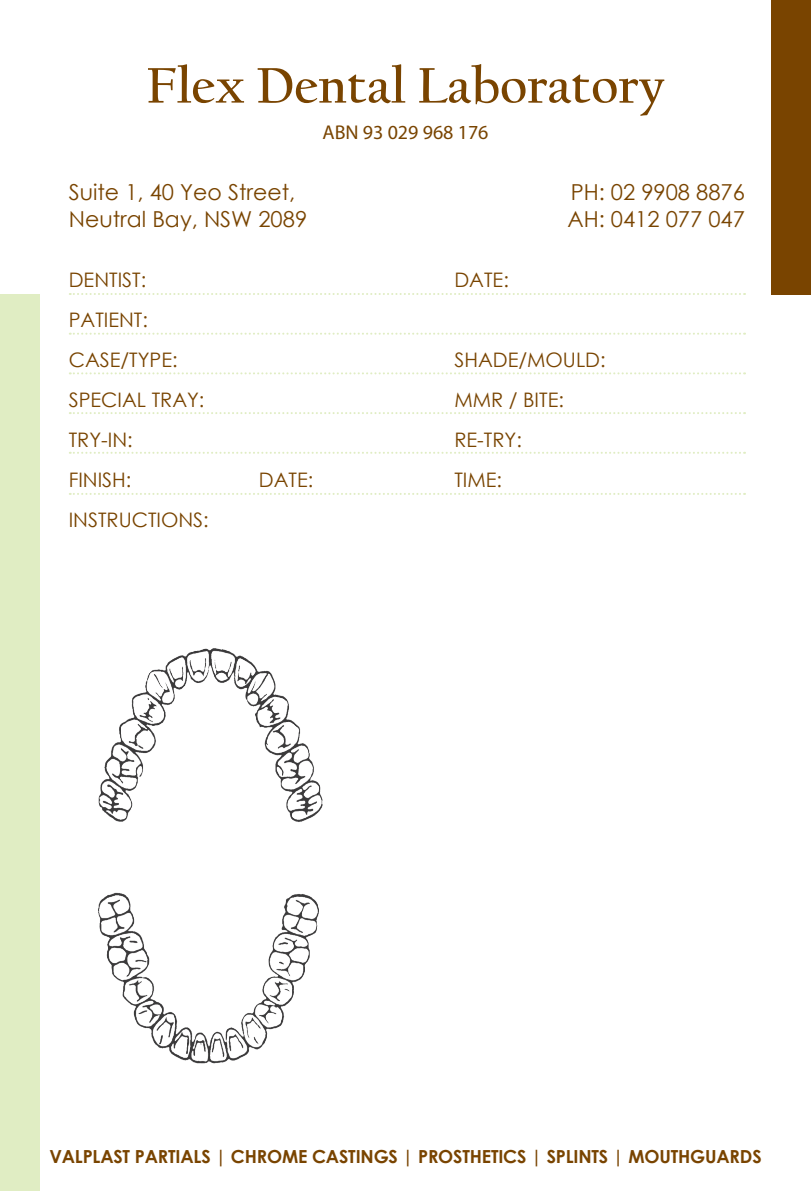
<style>
.page{position:relative;width:811px;height:1191px;background:#fff}
.page>*{position:absolute;margin:0;border:0;box-sizing:border-box;transform-origin:0 0}
.t1{font:700 52px "Californian FB";color:#794400}
.t2{font:22px "Century Gothic";color:#794400}
.t3{font:20px "Century Gothic";color:#794400}
.t4{font:20px "Myriad";color:#794400}
.t5{font:700 18px "Century Gothic";letter-spacing:-.01em;color:#794400}
</style>
<div class="page">
<div style="left:0;top:295px;width:40px;height:896px;background:#e0edc3"></div>
<div style="left:771px;top:0;width:40px;height:295px;background:#794400"></div>
<svg style="left:70px;top:293px;width:675px;height:2px"></svg>
<svg style="left:70px;top:333px;width:675px;height:2px"></svg>
<svg style="left:70px;top:372px;width:675px;height:2px"></svg>
<svg style="left:70px;top:412px;width:675px;height:2px"></svg>
<svg style="left:70px;top:452px;width:675px;height:2px"></svg>
<svg style="left:70px;top:493px;width:675px;height:2px"></svg>
<img style="left:98px;top:648px;width:225px;height:416px">
<p class="t1" style="left:146px;top:56px;width:520px">Flex Dental Laboratory</p>
<p class="t4" style="left:322px;top:122px;width:168px">ABN 93 029 968 176</p>
<p class="t2" style="left:69px;top:177px;width:228px">Suite 1, 40 Yeo Street,</p>
<p class="t2" style="left:69px;top:203px;width:240px">Neutral Bay, NSW 2089</p>
<p class="t3" style="left:69px;top:266px;width:79px">DENTIST:</p>
<p class="t3" style="left:69px;top:306px;width:81px">PATIENT:</p>
<p class="t3" style="left:69px;top:346px;width:110px">CASE/TYPE:</p>
<p class="t3" style="left:69px;top:386px;width:137px">SPECIAL TRAY:</p>
<p class="t3" style="left:69px;top:426px;width:65px">TRY-IN:</p>
<p class="t3" style="left:69px;top:466px;width:64px">FINISH:</p>
<p class="t3" style="left:259px;top:466px;width:56px">DATE:</p>
<p class="t3" style="left:69px;top:506px;width:142px">INSTRUCTIONS:</p>
<p class="t3" style="left:454px;top:266px;width:56px">DATE:</p>
<p class="t2" style="left:570px;top:177px;width:176px">PH: 02 9908 8876</p>
<p class="t2" style="left:567px;top:203px;width:179px">AH: 0412 077 047</p>
<p class="t3" style="left:454px;top:346px;width:153px">SHADE/MOULD:</p>
<p class="t3" style="left:454px;top:386px;width:111px">MMR / BITE:</p>
<p class="t3" style="left:454px;top:426px;width:69px">RE-TRY:</p>
<p class="t3" style="left:454px;top:466px;width:49px">TIME:</p>
<p class="t5" style="left:49px;top:1142px;width:714px">VALPLAST PARTIALS | CHROME CASTINGS | PROSTHETICS | SPLINTS | MOUTHGUARDS</p>
</div>
